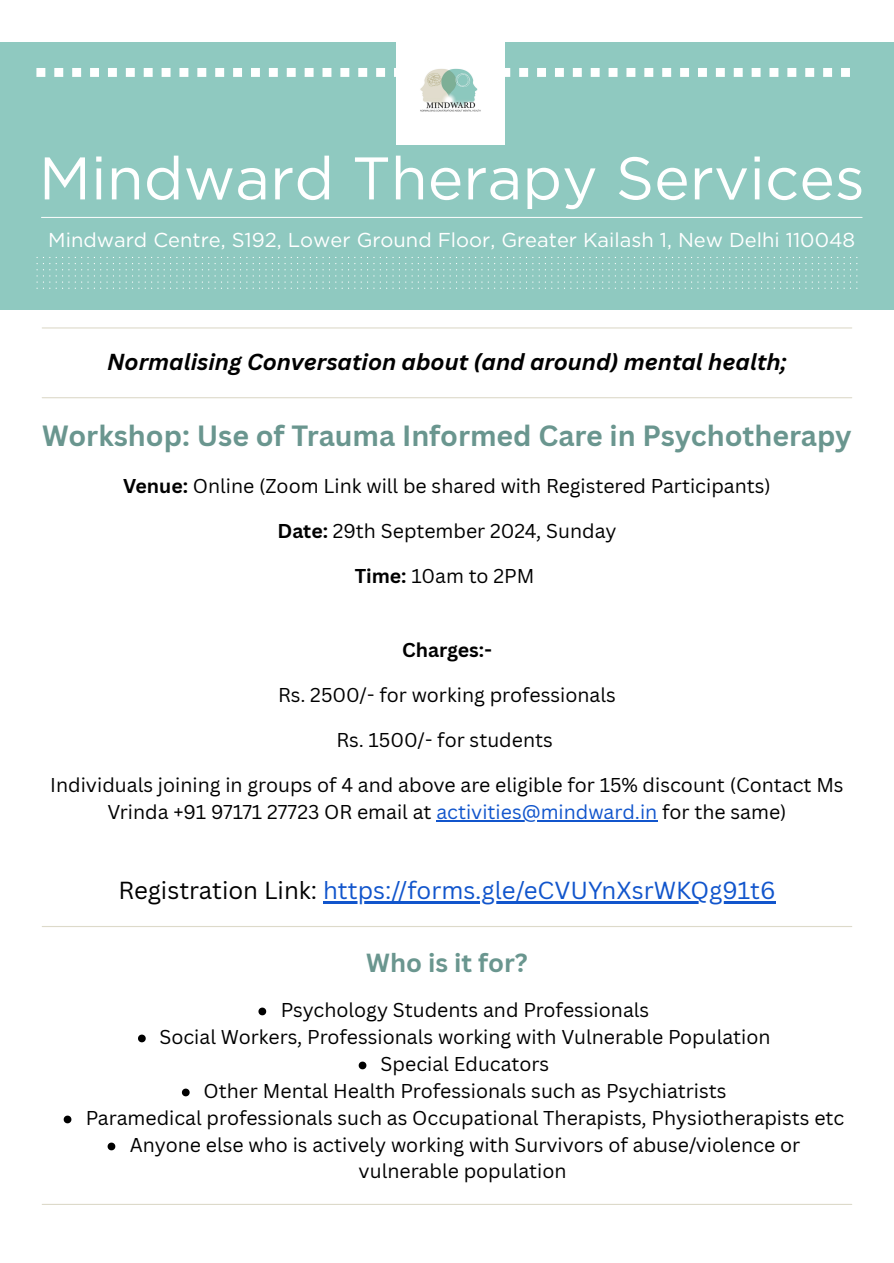
<style>
.page{position:relative;width:894px;height:1263px;background:#fff}
.page>*{position:absolute;margin:0;border:0;box-sizing:border-box;transform-origin:0 0}
.t1{font:60px "Gotham";color:#fff}
.t2{font:700 28.5px "Canva Sans";color:#6a968f}
.t3{font:700 25.5px "Canva Sans";color:#6a968f}
.t4{font:24px "Canva Sans";color:#15c}
.t5{font:italic 700 22.5px "Canva Sans";color:#000}
.t6{font:20.1px "Gotham";color:#fff}
.t7{font:19.5px/27px "Canva Sans";color:#000;text-align:center}
.t8{font:700 19.5px "Canva Sans";color:#000}
.s1{font-weight:700}
.s2{color:#15c}
.s3{color:#000}
</style>
<div class="page">
<hr style="left:436px;top:820px;width:221px;height:1px;background:#15c">
<hr style="left:323px;top:901px;width:452px;height:2px;background:#15c">
<div style="left:0;top:42px;width:893px;height:267px;background:#8fc9c0"></div>
<svg style="left:36px;top:68px;width:813px;height:9px"></svg>
<svg style="left:36px;top:257px;width:821px;height:32px"></svg>
<img style="left:396px;top:42px;width:108px;height:103px">
<hr style="left:41px;top:217px;width:820px;height:1px;background:#fff">
<hr style="left:42px;top:327px;width:809px;height:1px;background:#dddaca">
<hr style="left:42px;top:397px;width:809px;height:1px;background:#dddaca">
<hr style="left:42px;top:926px;width:809px;height:1px;background:#dddaca">
<svg style="left:258px;top:1008px;width:8px;height:7px"></svg>
<svg style="left:138px;top:1035px;width:8px;height:7px"></svg>
<svg style="left:358px;top:1062px;width:8px;height:7px"></svg>
<svg style="left:182px;top:1089px;width:7px;height:7px"></svg>
<svg style="left:64px;top:1116px;width:7px;height:7px"></svg>
<svg style="left:108px;top:1143px;width:7px;height:7px"></svg>
<hr style="left:42px;top:1204px;width:809px;height:1px;background:#dddaca">
<p class="t1" style="left:39px;top:142px;width:827px">Mindward Therapy Services</p>
<p class="t6" style="left:48px;top:227px;width:808px">Mindward Centre, S192, Lower Ground Floor, Greater Kailash 1, New Delhi 110048</p>
<p class="t5" style="left:107px;top:346px;width:681px">Normalising Conversation about (and around) mental health;</p>
<h3 class="t2" style="left:42px;top:415px;width:810px">Workshop: Use of Trauma Informed Care in Psychotherapy</h3>
<p class="t7" style="left:123px;top:472px;width:649px"><span class="s1">Venue:</span> Online (Zoom Link will be shared with Registered Participants)</p>
<p class="t7" style="left:277px;top:517px;width:340px"><span class="s1">Date:</span> 29th September 2024, Sunday</p>
<p class="t7" style="left:354px;top:562px;width:181px"><span class="s1">Time:</span> 10am to 2PM</p>
<p class="t8" style="left:402px;top:636px;width:91px">Charges:-</p>
<p class="t7" style="left:278px;top:681px;width:339px">Rs. 2500/- for working professionals</p>
<p class="t7" style="left:336px;top:726px;width:218px">Rs. 1500/- for students</p>
<p class="t7" style="left:50px;top:771px;width:794px">Individuals joining in groups of 4 and above are eligible for 15% discount (Contact Ms<br>Vrinda +91 97171 27723 OR email at <span class="s2">activities@mindward.in</span> for the same)</p>
<p class="t4" style="left:118px;top:873px;width:658px"><span class="s3">Registration Link:</span> https://forms.gle/eCVUYnXsrWKQg91t6</p>
<p class="t3" style="left:366px;top:945px;width:163px">Who is it for?</p>
<p class="t7" style="left:280px;top:996px;width:370px">Psychology Students and Professionals</p>
<p class="t7" style="left:159px;top:1023px;width:612px">Social Workers, Professionals working with Vulnerable Population</p>
<p class="t7" style="left:380px;top:1050px;width:170px">Special Educators</p>
<p class="t7" style="left:203px;top:1077px;width:524px">Other Mental Health Professionals such as Psychiatrists</p>
<p class="t7" style="left:86px;top:1104px;width:759px">Paramedical professionals such as Occupational Therapists, Physiotherapists etc</p>
<p class="t7" style="left:130px;top:1132px;width:671px;line-height:25.8px">Anyone else who is actively working with Survivors of abuse/violence or vulnerable population</p>
</div>
